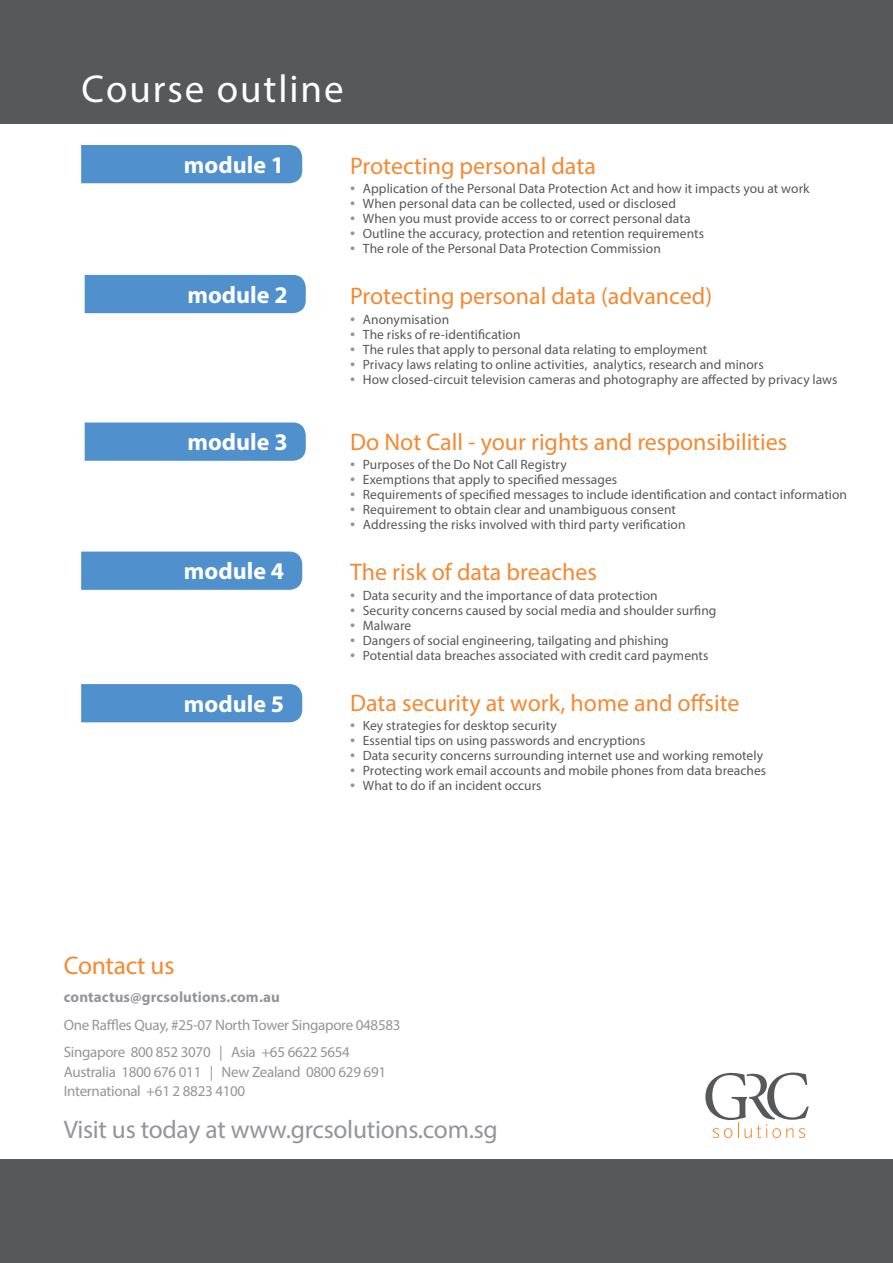
<style>
.page{position:relative;width:893px;height:1263px;background:#fff}
.page>*{position:absolute;margin:0;border:0;box-sizing:border-box;transform-origin:0 0}
.Course_Outline{font:39px "Myriad Pro";letter-spacing:.05em;color:#fff}
.Body_text{font:25.5px "Myriad Pro";letter-spacing:-.01em;color:#939598}
.Body_text-2{font:25.5px "Myriad Pro";letter-spacing:-.01em;color:#f58932}
.Module_Names{font:24px "Myriad Pro";color:#f58932}
.t1{font:700 24px "Myriad Pro";color:#fff}
.t2{font:15px "Myriad Pro";letter-spacing:-.02em;color:#939598}
.sub_head{font:700 15px "Myriad Pro";letter-spacing:.01em;color:#939598}
.Course_contents_desc{font:13.5px "Myriad Pro";letter-spacing:.005em;color:#57585a}
.s1{font-size:18px;color:#939598}
</style>
<div class="page">
<div style="left:81px;top:145px;width:221px;height:38px;background:#5090cc"></div>
<div style="left:85px;top:275px;width:221px;height:38px;background:#5090cc"></div>
<div style="left:81px;top:552px;width:221px;height:38px;background:#5090cc"></div>
<div style="left:85px;top:422px;width:221px;height:39px;background:#5090cc"></div>
<div style="left:81px;top:684px;width:221px;height:38px;background:#5090cc"></div>
<div style="left:0;top:0;width:893px;height:123px;background:#57585a"></div>
<div style="left:0;top:1160px;width:893px;height:103px;background:#57585a"></div>
<svg style="left:705px;top:1072px;width:104px;height:66px"></svg>
<p class="Course_Outline" style="left:82px;top:65px;width:264px">Course outline</p>
<p class="t1" style="left:184px;top:149px;width:102px">module 1</p>
<p class="t1" style="left:187px;top:279px;width:102px">module 2</p>
<p class="Module_Names" style="left:350px;top:151px;width:247px">Protecting personal data</p>
<p class="Course_contents_desc" style="left:350px;top:180px;width:461px"><span class="s1">•</span> Application of the Personal Data Protection Act and how it impacts you at work</p>
<p class="Course_contents_desc" style="left:350px;top:195px;width:328px"><span class="s1">•</span> When personal data can be collected, used or disclosed</p>
<p class="Course_contents_desc" style="left:350px;top:210px;width:342px"><span class="s1">•</span> When you must provide access to or correct personal data</p>
<p class="Course_contents_desc" style="left:350px;top:225px;width:356px"><span class="s1">•</span> Outline the accuracy, protection and retention requirements</p>
<p class="Course_contents_desc" style="left:350px;top:240px;width:312px"><span class="s1">•</span> The role of the Personal Data Protection Commission</p>
<p class="Module_Names" style="left:350px;top:281px;width:364px">Protecting personal data (advanced)</p>
<p class="Course_contents_desc" style="left:350px;top:311px;width:101px"><span class="s1">•</span> Anonymisation</p>
<p class="Course_contents_desc" style="left:350px;top:326px;width:172px"><span class="s1">•</span> The risks of re-identification</p>
<p class="Course_contents_desc" style="left:350px;top:341px;width:359px"><span class="s1">•</span> The rules that apply to personal data relating to employment</p>
<p class="Course_contents_desc" style="left:350px;top:356px;width:415px"><span class="s1">•</span> Privacy laws relating to online activities, analytics, research and minors</p>
<p class="Course_contents_desc" style="left:350px;top:371px;width:489px"><span class="s1">•</span> How closed-circuit television cameras and photography are affected by privacy laws</p>
<p class="t1" style="left:187px;top:427px;width:102px">module 3</p>
<p class="t1" style="left:184px;top:556px;width:102px">module 4</p>
<p class="t1" style="left:184px;top:688px;width:102px">module 5</p>
<p class="Module_Names" style="left:350px;top:427px;width:439px">Do Not Call - your rights and responsibilities</p>
<p class="Course_contents_desc" style="left:350px;top:456px;width:218px"><span class="s1">•</span> Purposes of the Do Not Call Registry</p>
<p class="Course_contents_desc" style="left:350px;top:471px;width:269px"><span class="s1">•</span> Exemptions that apply to specified messages</p>
<p class="Course_contents_desc" style="left:350px;top:486px;width:498px"><span class="s1">•</span> Requirements of specified messages to include identification and contact information</p>
<p class="Course_contents_desc" style="left:350px;top:501px;width:327px"><span class="s1">•</span> Requirement to obtain clear and unambiguous consent</p>
<p class="Course_contents_desc" style="left:350px;top:516px;width:337px"><span class="s1">•</span> Addressing the risks involved with third party verification</p>
<p class="Module_Names" style="left:350px;top:557px;width:248px">The risk of data breaches</p>
<p class="Course_contents_desc" style="left:350px;top:587px;width:309px"><span class="s1">•</span> Data security and the importance of data protection</p>
<p class="Course_contents_desc" style="left:350px;top:602px;width:368px"><span class="s1">•</span> Security concerns caused by social media and shoulder surfing</p>
<p class="Course_contents_desc" style="left:350px;top:617px;width:63px"><span class="s1">•</span> Malware</p>
<p class="Course_contents_desc" style="left:350px;top:632px;width:320px"><span class="s1">•</span> Dangers of social engineering, tailgating and phishing</p>
<p class="Course_contents_desc" style="left:350px;top:647px;width:360px"><span class="s1">•</span> Potential data breaches associated with credit card payments</p>
<p class="Module_Names" style="left:350px;top:688px;width:391px">Data security at work, home and offsite</p>
<p class="Course_contents_desc" style="left:350px;top:717px;width:208px"><span class="s1">•</span> Key strategies for desktop security</p>
<p class="Course_contents_desc" style="left:350px;top:732px;width:297px"><span class="s1">•</span> Essential tips on using passwords and encryptions</p>
<p class="Course_contents_desc" style="left:350px;top:747px;width:414px"><span class="s1">•</span> Data security concerns surrounding internet use and working remotely</p>
<p class="Course_contents_desc" style="left:350px;top:762px;width:418px"><span class="s1">•</span> Protecting work email accounts and mobile phones from data breaches</p>
<p class="Course_contents_desc" style="left:350px;top:777px;width:193px"><span class="s1">•</span> What to do if an incident occurs</p>
<p class="Body_text-2" style="left:64px;top:950px;width:112px">Contact us</p>
<p class="sub_head" style="left:64px;top:987px;width:218px">contactus@grcsolutions.com.au</p>
<p class="t2" style="left:64px;top:1015px;width:338px">One Raffles Quay, #25-07 North Tower Singapore 048583</p>
<p class="t2" style="left:64px;top:1043px;width:288px">Singapore 800 852 3070 | Asia +65 6622 5654</p>
<p class="t2" style="left:64px;top:1062px;width:324px">Australia 1800 676 011 | New Zealand 0800 629 691</p>
<p class="t2" style="left:64px;top:1081px;width:183px">International +61 2 8823 4100</p>
<p class="Body_text" style="left:64px;top:1114px;width:436px">Visit us today at www.grcsolutions.com.sg</p>
</div>
